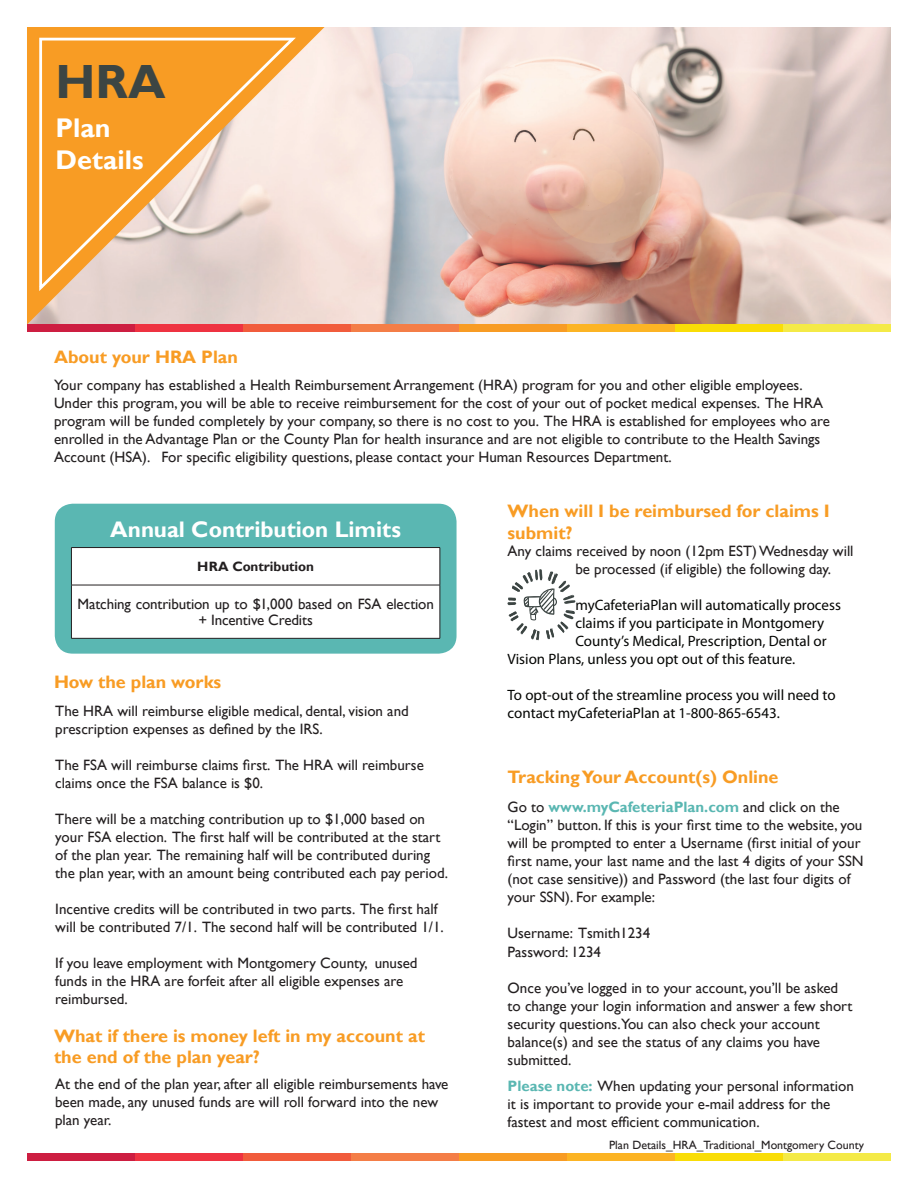
<style>
.page{position:relative;width:918px;height:1188px;background:#fff}
.page>*{position:absolute;margin:0;border:0;box-sizing:border-box;transform-origin:0 0}
.t1{font:700 48px "Gill Sans";color:#3c4543}
.t2{font:700 27px/32.4px "Gill Sans";color:#fff}
.t3{font:700 22.5px "Gill Sans";color:#fff}
.t4{font:700 18px/21.6px "Gill Sans";color:#f89c24}
.t5{font:15px/18px "Gill Sans";color:#231f20}
.t6{font:15px/18px "Myriad Pro";color:#040503}
.t7{font:700 13.5px "Gill Sans";letter-spacing:-.005em;color:#231f20}
.t8{font:12px "Gill Sans";color:#231f20}
.s1{font-weight:700;color:#5ab7b2}
</style>
<div class="page">
<img style="left:325px;top:27px;width:566px;height:298px">
<svg style="left:27px;top:27px;width:298px;height:298px;background:#f0c9a5"></svg>
<svg style="left:38px;top:35px;width:258px;height:260px;background:#f2b975"></svg>
<div style="left:27px;top:325px;width:108px;height:7px;background:#cd1e41"></div>
<div style="left:135px;top:325px;width:108px;height:7px;background:#ee3341"></div>
<div style="left:243px;top:325px;width:108px;height:7px;background:#f15c3c"></div>
<div style="left:351px;top:325px;width:108px;height:7px;background:#f47e47"></div>
<div style="left:459px;top:325px;width:108px;height:7px;background:#f89c24"></div>
<div style="left:567px;top:325px;width:108px;height:7px;background:#fcb424"></div>
<div style="left:675px;top:325px;width:108px;height:7px;background:#f9dd07"></div>
<div style="left:783px;top:325px;width:108px;height:7px;background:#f4ea47"></div>
<div style="left:55px;top:504px;width:402px;height:150px;background:#5ab7b2;border-radius:18px"></div>
<div style="left:72px;top:548px;width:368px;height:90px;background:#fff"></div>
<hr style="left:71px;top:585px;width:1px;height:53px;background:#231f20">
<hr style="left:440px;top:585px;width:1px;height:53px;background:#231f20">
<hr style="left:71px;top:638px;width:369px;height:1px;background:#231f20">
<hr style="left:71px;top:547px;width:369px;height:1px;background:#231f20">
<hr style="left:71px;top:548px;width:1px;height:37px;background:#231f20">
<hr style="left:440px;top:548px;width:1px;height:37px;background:#231f20">
<hr style="left:71px;top:585px;width:369px;height:1px;background:#231f20">
<div style="left:27px;top:1153px;width:108px;height:8px;background:#cd1e41"></div>
<div style="left:135px;top:1153px;width:108px;height:8px;background:#ee3341"></div>
<div style="left:243px;top:1153px;width:108px;height:8px;background:#f15c3c"></div>
<div style="left:351px;top:1153px;width:108px;height:8px;background:#f47e47"></div>
<div style="left:459px;top:1153px;width:108px;height:8px;background:#f89c24"></div>
<div style="left:567px;top:1153px;width:108px;height:8px;background:#fcb424"></div>
<div style="left:675px;top:1153px;width:108px;height:8px;background:#f9dd07"></div>
<div style="left:783px;top:1153px;width:108px;height:8px;background:#f4ea47"></div>
<svg style="left:507px;top:569px;width:69px;height:72px"></svg>
<h1 class="t1" style="left:56px;top:53px;width:111px">HRA</h1>
<h2 class="t2" style="left:56px;top:112px;width:90px">Plan<br>Details</h2>
<p class="t4" style="left:54px;top:346px;width:186px">About your HRA Plan</p>
<p class="t5" style="left:54px;top:376px;width:778px">Your company has established a Health Reimbursement Arrangement (HRA) program for you and other eligible employees.<br>Under this program, you will be able to receive reimbursement for the cost of your out of pocket medical expenses. The HRA program will be funded completely by your company, so there is no cost to you. The HRA is established for employees who are enrolled in the Advantage Plan or the County Plan for health insurance and are not eligible to contribute to the Health Savings Account (HSA). For specific eligibility questions, please contact your Human Resources Department.</p>
<h3 class="t3" style="left:110px;top:515px;width:292px">Annual Contribution Limits</h3>
<p class="t7" style="left:197px;top:558px;width:118px">HRA Contribution</p>
<p class="t5" style="left:77px;top:596px;width:358px;line-height:16.5px;text-align:center">Matching contribution up to $1,000 based on FSA election + Incentive Credits</p>
<p class="t4" style="left:54px;top:671px;width:169px">How the plan works</p>
<p class="t5" style="left:55px;top:702px;width:355px">The HRA will reimburse eligible medical, dental, vision and prescription expenses as defined by the IRS.</p>
<p class="t5" style="left:55px;top:756px;width:370px">The FSA will reimburse claims first. The HRA will reimburse claims once the FSA balance is $0.</p>
<p class="t5" style="left:55px;top:810px;width:394px">There will be a matching contribution up to $1,000 based on your FSA election. The first half will be contributed at the start of the plan year. The remaining half will be contributed during the plan year, with an amount being contributed each pay period.</p>
<p class="t5" style="left:55px;top:900px;width:390px">Incentive credits will be contributed in two parts. The first half will be contributed 7/1. The second half will be contributed 1/1.</p>
<p class="t5" style="left:55px;top:954px;width:364px">If you leave employment with Montgomery County, unused funds in the HRA are forfeit after all eligible expenses are reimbursed.</p>
<p class="t4" style="left:54px;top:1025px;width:372px">What if there is money left in my account at the end of the plan year?</p>
<p class="t5" style="left:55px;top:1076px;width:395px">At the end of the plan year, after all eligible reimbursements have been made, any unused funds are will roll forward into the new plan year.</p>
<p class="t4" style="left:508px;top:501px;width:324px">When will I be reimbursed for claims I submit?</p>
<p class="t5" style="left:575px;top:542px;width:280px;text-indent:-68px">Any claims received by noon (12pm EST) Wednesday will be processed (if eligible) the following day.</p>
<p class="t6" style="left:575px;top:596px;width:267px">myCafeteriaPlan will automatically process</p>
<p class="t6" style="left:575px;top:614px;width:250px">claims if you participate in Montgomery</p>
<p class="t6" style="left:575px;top:632px;width:253px">County’s Medical, Prescription, Dental or</p>
<p class="t6" style="left:508px;top:650px;width:289px">Vision Plans, unless you opt out of this feature.</p>
<p class="t6" style="left:508px;top:686px;width:329px">To opt-out of the streamline process you will need to contact myCafeteriaPlan at 1-800-865-6543.</p>
<p class="t4" style="left:508px;top:767px;width:272px">Tracking Your Account(s) Online</p>
<p class="t5" style="left:508px;top:798px;width:358px">Go to <span class="s1">www.myCafeteriaPlan.com</span> and click on the “Login” button. If this is your first time to the website, you will be prompted to enter a Username (first initial of your first name, your last name and the last 4 digits of your SSN (not case sensitive)) and Password (the last four digits of your SSN). For example:</p>
<p class="t5" style="left:508px;top:923px;width:144px;line-height:19.5px">Username: Tsmith1234<br>Password: 1234</p>
<p class="t5" style="left:508px;top:979px;width:346px">Once you’ve logged in to your account, you’ll be asked to change your login information and answer a few short security questions.You can also check your account balance(s) and see the status of any claims you have submitted.</p>
<p class="t5" style="left:508px;top:1077px;width:348px"><span class="s1">Please note:</span> When updating your personal information it is important to provide your e-mail address for the fastest and most efficient communication.</p>
<p class="t8" style="left:609px;top:1138px;width:256px">Plan Details_HRA_Traditional_Montgomery County</p>
</div>
